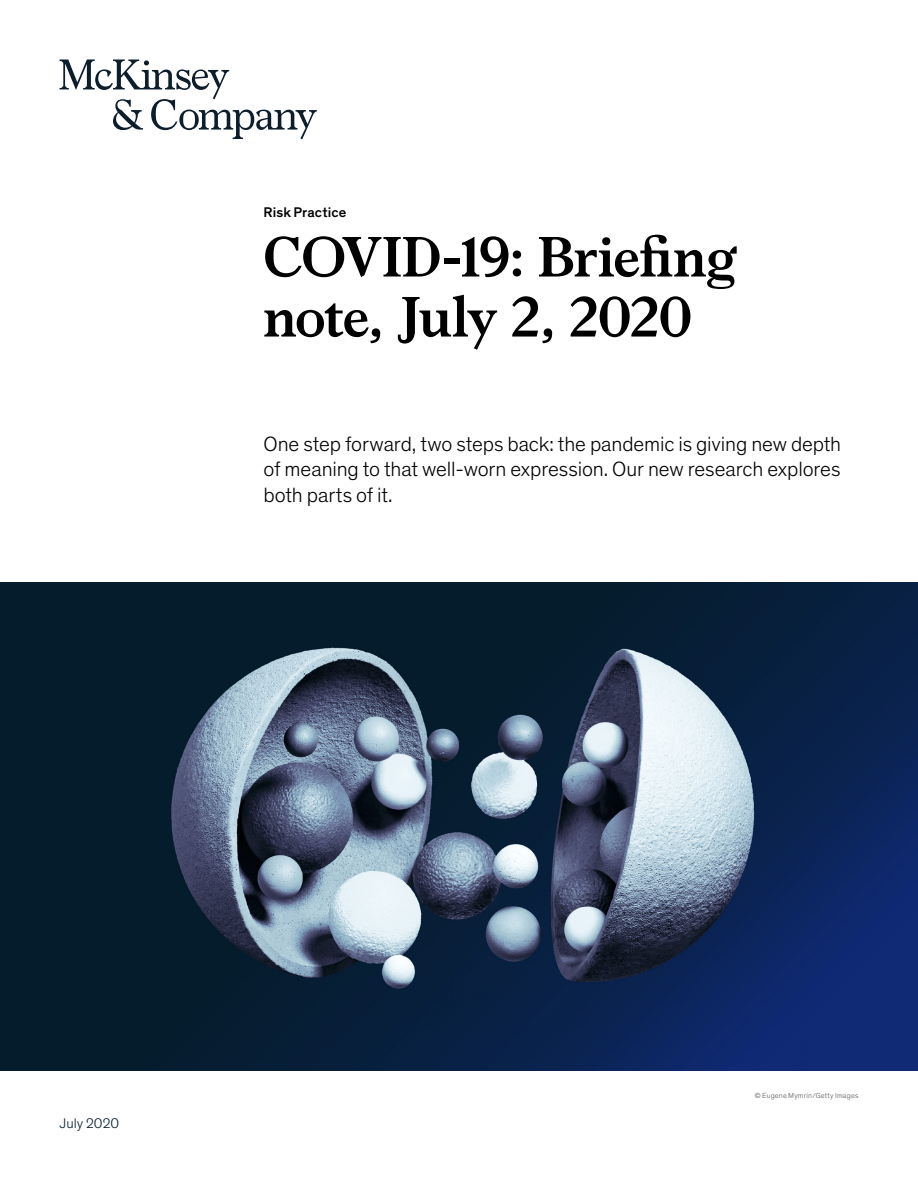
<style>
.page{position:relative;width:918px;height:1188px;background:#fff}
.page>*{position:absolute;margin:0;border:0;box-sizing:border-box;transform-origin:0 0}
.t1{font:700 57px/60px "Bower";letter-spacing:-.015em;color:#000}
.t2{font:300 21px/25.5px "Mc Kinsey Sans";letter-spacing:-.005em;color:#000;text-align:justify}
.t3{font:500 14.25px "Mc Kinsey Sans";letter-spacing:.005em;color:#000}
.t4{font:300 14.25px "Mc Kinsey Sans";letter-spacing:.005em;color:#051c2c}
.t5{font:300 7.5px "Mc Kinsey Sans";letter-spacing:.02em;color:#575756}
</style>
<div class="page">
<img style="left:0;top:582px;width:918px;height:488px">
<svg style="left:60px;top:60px;width:257px;height:79px"></svg>
<p class="t3" style="left:264px;top:201px;width:84px">Risk Practice</p>
<h1 class="t1" style="left:264px;top:223px;width:475px">COVID-19: Briefing note, July 2, 2020</h1>
<p class="t2" style="left:264px;top:430px;width:579px">One step forward, two steps back: the pandemic is giving new depth of meaning to that well-worn expression. Our new research explores both parts of it.</p>
<p class="t4" style="left:60px;top:1113px;width:61px">July 2020</p>
<p class="t5" style="left:755px;top:1090px;width:105px">© Eugene Mymrin/Getty Images</p>
</div>
